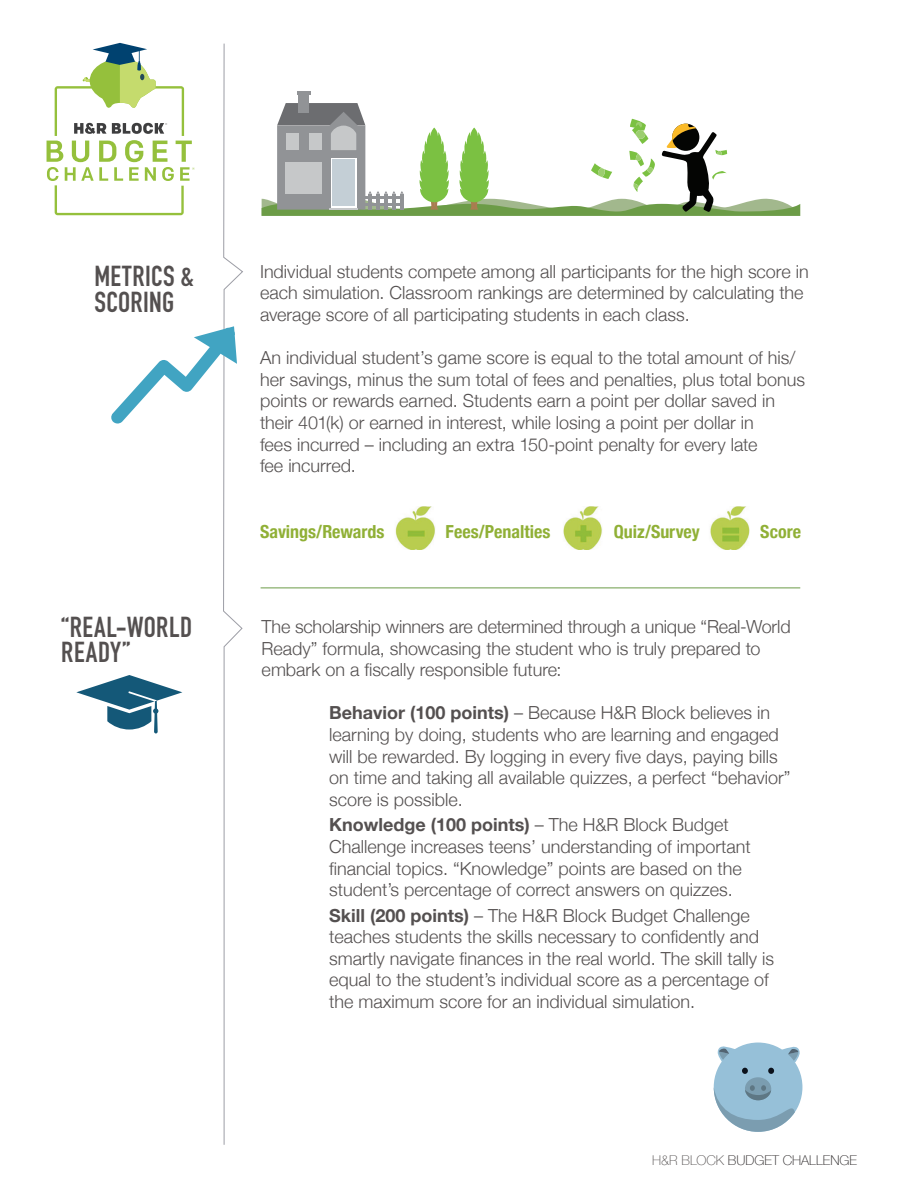
<style>
.page{position:relative;width:918px;height:1188px;background:#fff}
.page>*{position:absolute;margin:0;border:0;box-sizing:border-box;transform-origin:0 0}
.t1{font:28.5px/25.5px "DIN Engschrift";letter-spacing:.02em;color:#545050}
.t2{font:300 18px/21.6px "Helvetica Neue";color:#545050}
.t3{font:700 condensed 18px "Helvetica Neue";color:#90b036}
.t4{font:100 13.5px "Helvetica Neue";color:#231f20}
.s1{font-weight:700}
.s2{color:#545050}
</style>
<div class="page">
<hr style="left:261px;top:588px;width:539px;height:1px;background:#6c9c47">
<hr style="left:297px;top:91px;width:14px;height:4px;background:#919396">
<div style="left:298px;top:92px;width:11px;height:21px;background:#919396"></div>
<svg style="left:262px;top:103px;width:538px;height:113px"></svg>
<hr style="left:366px;top:196px;width:37px;height:2px;background:#919396">
<hr style="left:366px;top:204px;width:37px;height:2px;background:#919396">
<svg style="left:47px;top:43px;width:196px;height:1102px"></svg>
<svg style="left:780px;top:1046px;width:20px;height:19px"></svg>
<div style="left:714px;top:1043px;width:88px;height:89px;background:#96c0d8;border-radius:50%"></div>
<svg style="left:716px;top:1044px;width:32px;height:30px"></svg>
<svg style="left:768px;top:1068px;width:6px;height:6px"></svg>
<div style="left:745px;top:1077px;width:26px;height:23px;background:#7b9db0;border-radius:50%"></div>
<svg style="left:714px;top:1085px;width:81px;height:47px"></svg>
<img style="left:395px;top:507px;width:40px;height:42px">
<img style="left:563px;top:507px;width:39px;height:42px">
<img style="left:710px;top:507px;width:40px;height:42px">
<h1 class="t1" style="left:94px;top:264px;width:101px">METRICS &amp;<br>SCORING</h1>
<h1 class="t1" style="left:61px;top:614px;width:132px">“REAL-WORLD<br>READY”</h1>
<p class="t2" style="left:260px;top:259px;width:550px">Individual students compete among all participants for the high score in each simulation. Classroom rankings are determined by calculating the average score of all participating students in each class.</p>
<p class="t2" style="left:260px;top:346px;width:547px">An individual student’s game score is equal to the total amount of his/ her savings, minus the sum total of fees and penalties, plus total bonus points or rewards earned. Students earn a point per dollar saved in their 401(k) or earned in interest, while losing a point per dollar in<br>fees incurred – including an extra 150-point penalty for every late<br>fee incurred.</p>
<p class="t3" style="left:260px;top:517px;width:126px">Savings/Rewards</p>
<p class="t3" style="left:446px;top:517px;width:106px">Fees/Penalties</p>
<p class="t3" style="left:614px;top:517px;width:87px">Quiz/Survey</p>
<p class="t3" style="left:760px;top:517px;width:42px">Score</p>
<p class="t2" style="left:262px;top:614px;width:531px">The scholarship winners are determined through a unique “Real-World<br>Ready” formula, showcasing the student who is truly prepared to embark on a fiscally responsible future:</p>
<p class="t2" style="left:329px;top:701px;width:463px"><span class="s1">Behavior (100 points)</span> – Because H&amp;R Block believes in learning by doing, students who are learning and engaged will be rewarded. By logging in every five days, paying bills on time and taking all available quizzes, a perfect “behavior” score is possible.</p>
<p class="t2" style="left:329px;top:813px;width:423px"><span class="s1">Knowledge (100 points)</span> – The H&amp;R Block Budget Challenge increases teens’ understanding of important financial topics. “Knowledge” points are based on the student’s percentage of correct answers on quizzes.</p>
<p class="t2" style="left:329px;top:903px;width:447px"><span class="s1">Skill (200 points)</span> – The H&amp;R Block Budget Challenge teaches students the skills necessary to confidently and smartly navigate finances in the real world. The skill tally is equal to the student’s individual score as a percentage of the maximum score for an individual simulation.</p>
<p class="t4" style="left:652px;top:1149px;width:206px"><span class="s2">H&amp;R BLOCK</span> BUDGET CHALLENGE</p>
</div>
